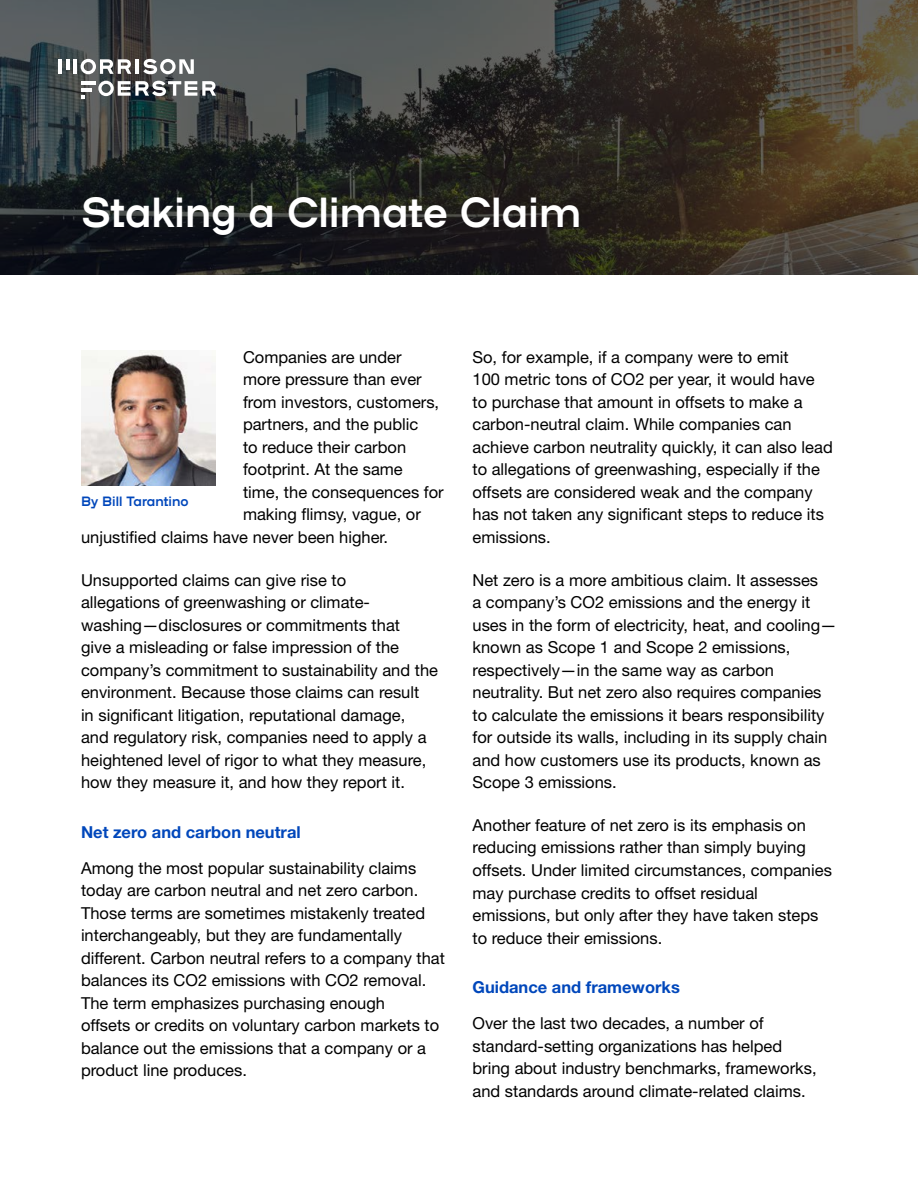
<style>
.page{position:relative;width:918px;height:1188px;background:#fff}
.page>*{position:absolute;margin:0;border:0;box-sizing:border-box;transform-origin:0 0}
.t1{font:700 42px "Mo Fo Plaax";color:#fff}
.t2{font:16.5px/22.5px "Helvetica Neue LT Std";color:#000}
.t3{font:700 16.5px "Helvetica Neue LT Std";color:#0047bb}
.t4{font:700 13.5px "Mo Fo Plaax";color:#0047bb}
</style>
<div class="page">
<svg style="left:0;top:0;width:918px;height:274px;background:#363430"></svg>
<svg style="left:81px;top:96px;width:4px;height:3px"></svg>
<hr style="left:81px;top:88px;width:11px;height:4px;background:#fff">
<hr style="left:81px;top:81px;width:15px;height:4px;background:#fff">
<svg style="left:98px;top:81px;width:118px;height:15px"></svg>
<hr style="left:58px;top:59px;width:4px;height:15px;background:#fff">
<svg style="left:66px;top:59px;width:3px;height:11px"></svg>
<hr style="left:73px;top:59px;width:4px;height:15px;background:#fff">
<hr style="left:135px;top:59px;width:4px;height:15px;background:#fff">
<svg style="left:81px;top:59px;width:50px;height:15px"></svg>
<svg style="left:143px;top:59px;width:51px;height:15px"></svg>
<img style="left:81px;top:351px;width:135px;height:135px">
<h1 class="t1" style="left:81px;top:182px;width:502px">Staking a Climate Claim</h1>
<p class="t2" style="left:243px;top:345px;width:160px">Companies are under</p>
<p class="t2" style="left:243px;top:368px;width:180px">more pressure than ever</p>
<p class="t2" style="left:243px;top:390px;width:198px">from investors, customers,</p>
<p class="t2" style="left:243px;top:413px;width:177px">partners, and the public</p>
<p class="t2" style="left:243px;top:435px;width:165px">to reduce their carbon</p>
<p class="t2" style="left:243px;top:458px;width:161px">footprint. At the same</p>
<p class="t2" style="left:243px;top:480px;width:202px">time, the consequences for</p>
<p class="t2" style="left:243px;top:503px;width:179px">making flimsy, vague, or</p>
<p class="t2" style="left:81px;top:525px;width:309px">unjustified claims have never been higher.</p>
<p class="t2" style="left:81px;top:568px;width:359px">Unsupported claims can give rise to<br>allegations of greenwashing or climate&shy;washing—disclosures or commitments that<br>give a misleading or false impression of the company’s commitment to sustainability and the environment. Because those claims can result<br>in significant litigation, reputational damage,<br>and regulatory risk, companies need to apply a heightened level of rigor to what they measure, how they measure it, and how they report it.</p>
<p class="t3" style="left:81px;top:821px;width:221px">Net zero and carbon neutral</p>
<p class="t2" style="left:81px;top:856px;width:366px">Among the most popular sustainability claims today are carbon neutral and net zero carbon.<br>Those terms are sometimes mistakenly treated interchangeably, but they are fundamentally different. Carbon neutral refers to a company that balances its CO2 emissions with CO2 removal.<br>The term emphasizes purchasing enough<br>offsets or credits on voluntary carbon markets to balance out the emissions that a company or a product line produces.</p>
<p class="t4" style="left:81px;top:491px;width:109px">By Bill Tarantino</p>
<p class="t2" style="left:472px;top:346px;width:362px">So, for example, if a company were to emit<br>100 metric tons of CO2 per year, it would have to purchase that amount in offsets to make a carbon-neutral claim. While companies can achieve carbon neutrality quickly, it can also lead to allegations of greenwashing, especially if the offsets are considered weak and the company has not taken any significant steps to reduce its emissions.</p>
<p class="t2" style="left:472px;top:568px;width:366px">Net zero is a more ambitious claim. It assesses<br>a company’s CO2 emissions and the energy it uses in the form of electricity, heat, and cooling— known as Scope 1 and Scope 2 emissions, respectively—in the same way as carbon neutrality. But net zero also requires companies to calculate the emissions it bears responsibility for outside its walls, including in its supply chain and how customers use its products, known as Scope 3 emissions.</p>
<p class="t2" style="left:472px;top:814px;width:361px">Another feature of net zero is its emphasis on reducing emissions rather than simply buying offsets. Under limited circumstances, companies may purchase credits to offset residual emissions, but only after they have taken steps to reduce their emissions.</p>
<p class="t3" style="left:472px;top:977px;width:209px">Guidance and frameworks</p>
<p class="t2" style="left:472px;top:1012px;width:346px">Over the last two decades, a number of standard-setting organizations has helped bring about industry benchmarks, frameworks, and standards around climate-related claims.</p>
</div>
